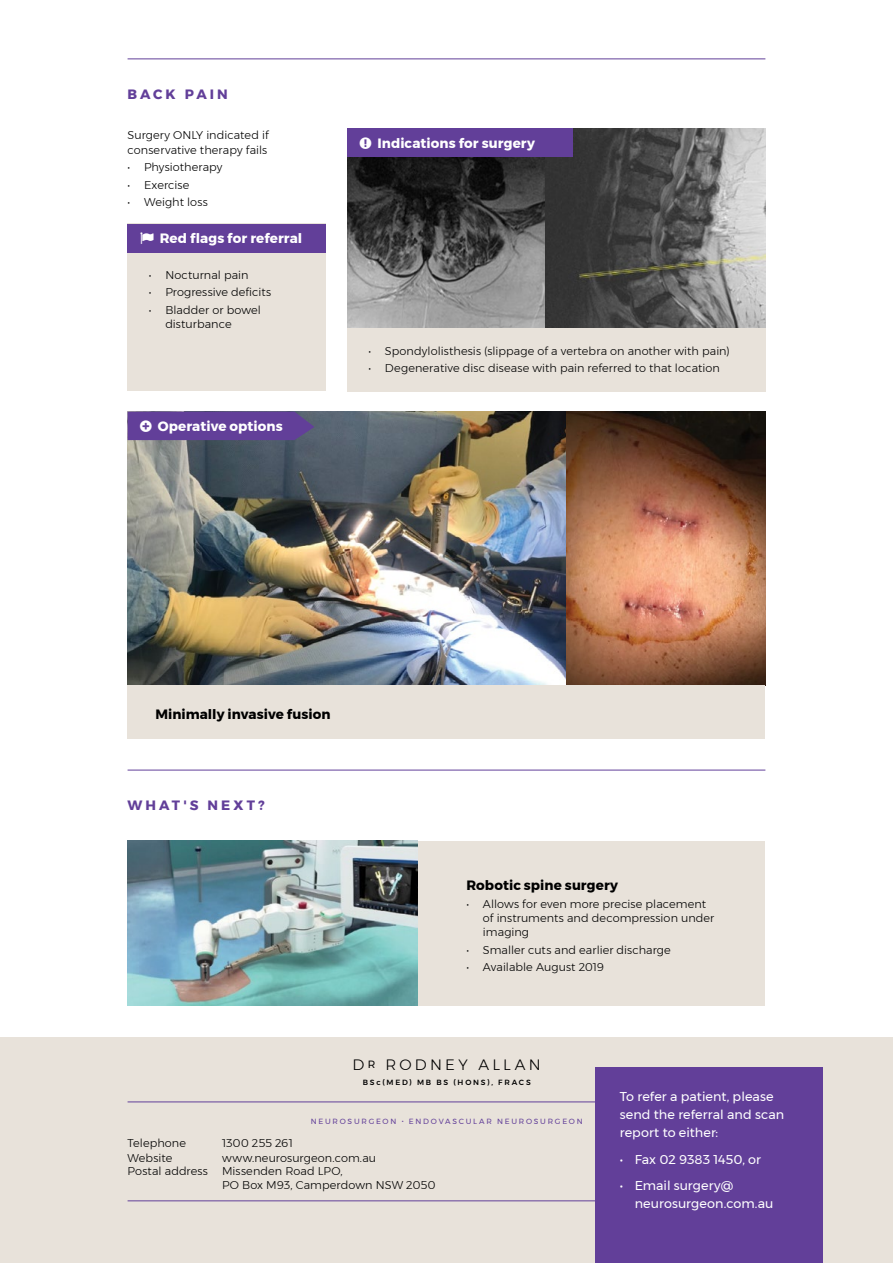
<style>
.page{position:relative;width:893px;height:1263px;background:#fff}
.page>*{position:absolute;margin:0;border:0;box-sizing:border-box;transform-origin:0 0}
.t1{font:300 15px "Montserrat";letter-spacing:.215em;color:#000}
.t2{font:700 13.5px "Montserrat";letter-spacing:.005em;color:#fff}
.t3{font:700 13.5px "Montserrat";letter-spacing:.005em;color:#000}
.t4{font:700 13.5px "Montserrat";letter-spacing:.225em;color:#623f99}
.t5{font:12.75px/18px "Montserrat";letter-spacing:.005em;color:#fff}
.t6{font:300 11.25px/14.2px "Montserrat";letter-spacing:.005em;color:#000}
.t7{font:7.5px "Montserrat";letter-spacing:.23em;color:#623f99}
.t8{font:500 7.5px "Montserrat";letter-spacing:.24em;color:#000}
.s1{font-weight:400;font-size:10.5px}
</style>
<div class="page">
<div style="left:128px;top:841px;width:637px;height:164px;background:#e8e2da"></div>
<div style="left:347px;top:327px;width:418px;height:64px;background:#e8e2da"></div>
<img style="left:347px;top:157px;width:199px;height:170px">
<div style="left:0;top:1037px;width:893px;height:226px;background:#e8e2da"></div>
<hr style="left:128px;top:1101px;width:637px;height:1px;background:#623f99">
<hr style="left:128px;top:1200px;width:637px;height:1px;background:#623f99">
<img style="left:128px;top:412px;width:439px;height:273px">
<img style="left:128px;top:841px;width:290px;height:164px">
<div style="left:595px;top:1067px;width:228px;height:196px;background:#623f99"></div>
<div style="left:128px;top:224px;width:198px;height:167px;background:#e8e2da"></div>
<hr style="left:128px;top:59px;width:637px;height:1px;background:#623f99">
<hr style="left:128px;top:770px;width:637px;height:1px;background:#623f99">
<img style="left:546px;top:128px;width:219px;height:199px">
<div style="left:347px;top:128px;width:225px;height:29px;background:#623f99"></div>
<img style="left:567px;top:412px;width:198px;height:273px">
<div style="left:128px;top:685px;width:637px;height:54px;background:#e8e2da"></div>
<div style="left:128px;top:224px;width:198px;height:28px;background:#623f99"></div>
<div style="left:128px;top:412px;width:186px;height:28px;background:#623f99"></div>
<p class="t4" style="left:128px;top:83px;width:102px">BACK PAIN</p>
<p class="t6" style="left:128px;top:128px;width:143px">Surgery ONLY indicated if conservative therapy fails</p>
<p class="t6" style="left:128px;top:160px;width:96px">• Physiotherapy</p>
<p class="t6" style="left:128px;top:177px;width:63px">• Exercise</p>
<p class="t6" style="left:128px;top:195px;width:82px">• Weight loss</p>
<p class="t2" style="left:160px;top:227px;width:144px">Red flags for referral</p>
<p class="t6" style="left:149px;top:267px;width:101px">• Nocturnal pain</p>
<p class="t6" style="left:149px;top:285px;width:124px">• Progressive deficits</p>
<p class="t6" style="left:165px;top:302px;width:97px;text-indent:-17px">• Bladder or bowel disturbance</p>
<p class="t2" style="left:158px;top:415px;width:126px">Operative options</p>
<p class="t2" style="left:377px;top:132px;width:159px">Indications for surgery</p>
<p class="t6" style="left:368px;top:343px;width:363px">• Spondylolisthesis (slippage of a vertebra on another with pain)</p>
<p class="t6" style="left:368px;top:361px;width:353px">• Degenerative disc disease with pain referred to that location</p>
<p class="t3" style="left:155px;top:703px;width:177px">Minimally invasive fusion</p>
<p class="t4" style="left:128px;top:794px;width:139px">WHAT'S NEXT?</p>
<p class="t3" style="left:466px;top:874px;width:153px">Robotic spine surgery</p>
<p class="t6" style="left:483px;top:896px;width:233px;text-indent:-17px">• Allows for even more precise placement of instruments and decompression under imaging</p>
<p class="t6" style="left:466px;top:942px;width:206px">• Smaller cuts and earlier discharge</p>
<p class="t6" style="left:466px;top:960px;width:139px">• Available August 2019</p>
<h1 class="t1" style="left:352px;top:1053px;width:190px">D <span class="s1">R</span> RODNEY ALLAN</h1>
<p class="t8" style="left:363px;top:1076px;width:169px">BSc(MED) MB BS (HONS), FRACS</p>
<p class="t7" style="left:311px;top:1116px;width:273px">NEUROSURGEON • ENDOVASCULAR NEUROSURGEON</p>
<p class="t6" style="left:128px;top:1135px;width:60px">Telephone</p>
<p class="t6" style="left:222px;top:1135px;width:72px">1300 255 261</p>
<p class="t6" style="left:128px;top:1150px;width:46px">Website</p>
<p class="t6" style="left:222px;top:1150px;width:156px">www.neurosurgeon.com.au</p>
<p class="t6" style="left:128px;top:1164px;width:217px">Postal address Missenden Road LPO,</p>
<p class="t6" style="left:222px;top:1177px;width:215px">PO Box M93, Camperdown NSW 2050</p>
<p class="t5" style="left:620px;top:1087px;width:166px">To refer a patient, please send the referral and scan report to either:</p>
<p class="t5" style="left:620px;top:1150px;width:143px">• Fax 02 9383 1450, or</p>
<p class="t5" style="left:635px;top:1176px;width:140px;text-indent:-15px">• Email surgery@ neurosurgeon.com.au</p>
</div>
